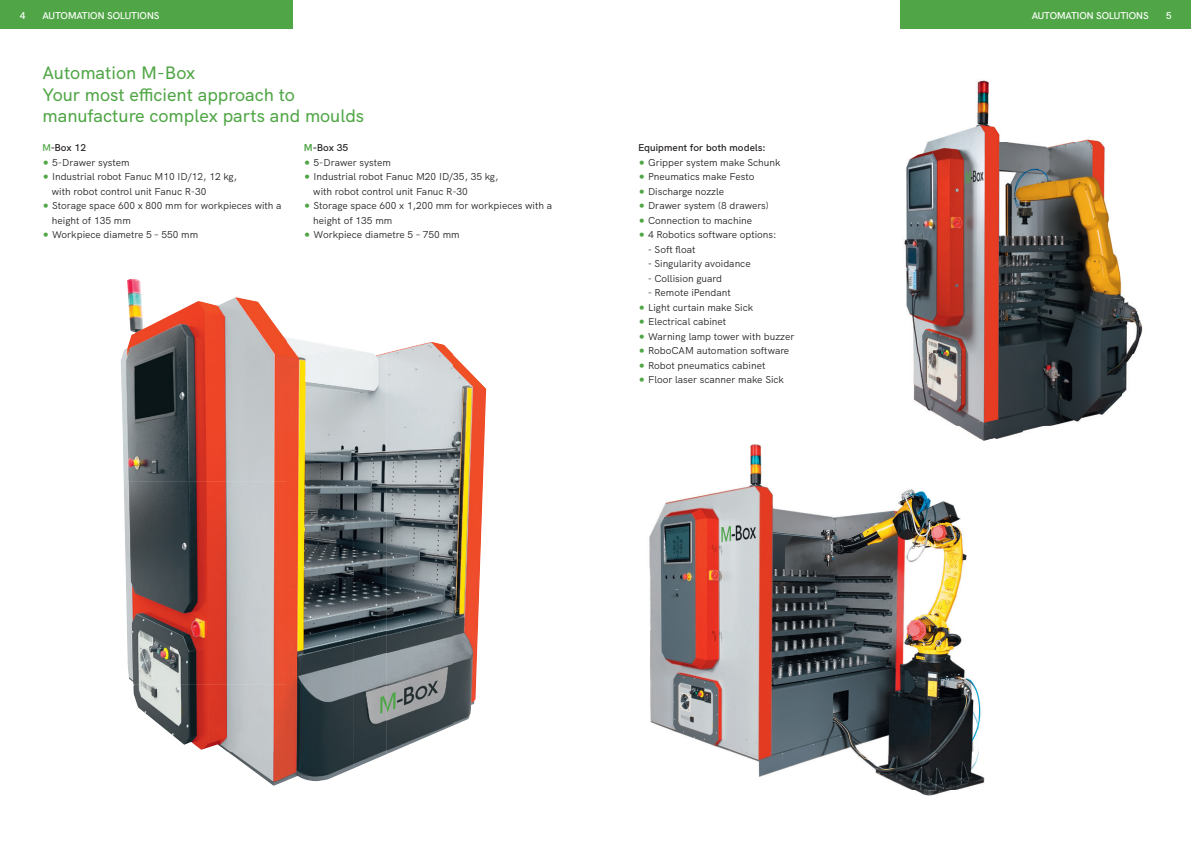
<style>
.page{position:relative;width:1191px;height:842px;background:#fff}
.page>*{position:absolute;margin:0;border:0;box-sizing:border-box;transform-origin:0 0}
.t1{font:500 18px/21.7px "HK Grotesk";color:#50a646}
.t2{font:10px/14.5px "HK Grotesk";color:#231f20}
.t3{font:600 10px "HK Grotesk";color:#fff}
.t4{font:600 10px "HK Grotesk";letter-spacing:.01em;color:#231f20}
.s1{font-weight:600;color:#50a646}
.s2{font-weight:600}
.s3{font-weight:700;color:#50a646}
.s4{font-weight:700}
</style>
<div class="page">
<div style="left:0;top:0;width:292px;height:28px;background:#50a646"></div>
<div style="left:900px;top:0;width:291px;height:28px;background:#50a646"></div>
<img style="left:904px;top:80px;width:239px;height:360px">
<img style="left:649px;top:444px;width:336px;height:352px">
<img style="left:849px;top:440px;width:138px;height:21px">
<img style="left:121px;top:279px;width:166px;height:203px">
<img style="left:287px;top:337px;width:66px;height:444px">
<img style="left:387px;top:342px;width:66px;height:410px">
<img style="left:353px;top:350px;width:34px;height:418px">
<img style="left:453px;top:354px;width:33px;height:372px">
<img style="left:124px;top:481px;width:163px;height:203px">
<img style="left:133px;top:684px;width:154px;height:68px">
<img style="left:228px;top:752px;width:59px;height:34px">
<p class="t3" style="left:20px;top:8px;width:8px">4</p>
<p class="t3" style="left:43px;top:8px;width:118px">AUTOMATION SOLUTIONS</p>
<p class="t3" style="left:1031px;top:8px;width:118px">AUTOMATION SOLUTIONS</p>
<p class="t3" style="left:1165px;top:8px;width:7px">5</p>
<h1 class="t1" style="left:43px;top:60px;width:323px">Automation M-Box<br>Your most efficient approach to manufacture complex parts and moulds</h1>
<p class="t2" style="left:52px;top:140px;width:231px;text-indent:-9px"><span class="s1">M</span><span class="s2">-Box 12<br></span>5-Drawer system<br>Industrial robot Fanuc M10 ID/12, 12 kg,<br>with robot control unit Fanuc R-30<br>Storage space 600 x 800 mm for workpieces with a height of 135 mm<br>Workpiece diametre 5 – 550 mm</p>
<p class="t2" style="left:313px;top:140px;width:240px;text-indent:-9px"><span class="s3">M</span><span class="s4">-</span><span class="s2">Box 35<br></span>5-Drawer system<br>Industrial robot Fanuc M20 ID/35, 35 kg,<br>with robot control unit Fanuc R-30<br>Storage space 600 x 1,200 mm for workpieces with a height of 135 mm<br>Workpiece diametre 5 – 750 mm</p>
<p class="t4" style="left:638px;top:140px;width:128px">Equipment for both models:</p>
<p class="t2" style="left:648px;top:154px;width:134px">Gripper system make Schunk<br>Pneumatics make Festo<br>Discharge nozzle<br>Drawer system (8 drawers)<br>Connection to machine<br>4 Robotics software options:</p>
<p class="t2" style="left:648px;top:241px;width:49px">- Soft float</p>
<p class="t2" style="left:648px;top:256px;width:104px">- Singularity avoidance</p>
<p class="t2" style="left:648px;top:270px;width:76px">- Collision guard</p>
<p class="t2" style="left:648px;top:285px;width:148px">- Remote iPendant<br>Light curtain make Sick<br>Electrical cabinet<br>Warning lamp tower with buzzer<br>RoboCAM automation software<br>Robot pneumatics cabinet<br>Floor laser scanner make Sick</p>
</div>
